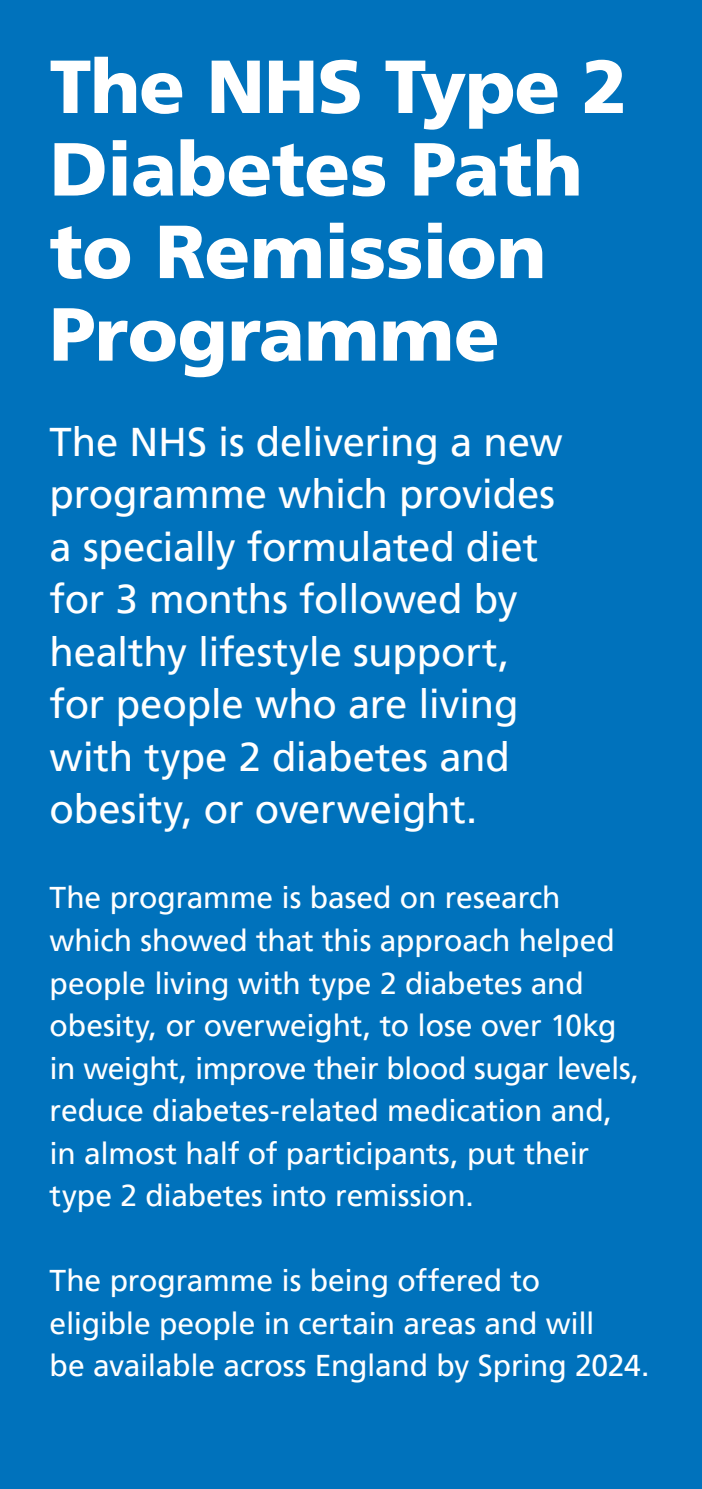
<style>
.page{position:relative;width:702px;height:1489px;background:#fff}
.page>*{position:absolute;margin:0;border:0;box-sizing:border-box;transform-origin:0 0}
.t1{font:900 75px/82.5px "Frutiger LT Pro";letter-spacing:-.01em;color:#fff}
.t2{font:40px/52.5px "Frutiger LT Pro";letter-spacing:-.01em;color:#fff}
.t3{font:30px/42.5px "Frutiger LT Pro";letter-spacing:-.01em;color:#fff}
</style>
<div class="page">
<div style="left:0;top:0;width:702px;height:1488px;background:#0072bc"></div>
<p class="t1" style="left:50px;top:45px;width:579px">The NHS Type 2<br>Diabetes Path to Remission<br>Programme</p>
<p class="t2" style="left:50px;top:416px;width:514px">The NHS is delivering a new programme which provides a specially formulated diet for 3 months followed by healthy lifestyle support, for people who are living with type 2 diabetes and obesity, or overweight.</p>
<p class="t3" style="left:50px;top:876px;width:591px">The programme is based on research which showed that this approach helped people living with type 2 diabetes and obesity, or overweight, to lose over 10kg in weight, improve their blood sugar levels, reduce diabetes-related medication and, in almost half of participants, put their type 2 diabetes into remission.</p>
<p class="t3" style="left:50px;top:1259px;width:601px">The programme is being offered to<br>eligible people in certain areas and will<br>be available across England by Spring 2024.</p>
</div>
